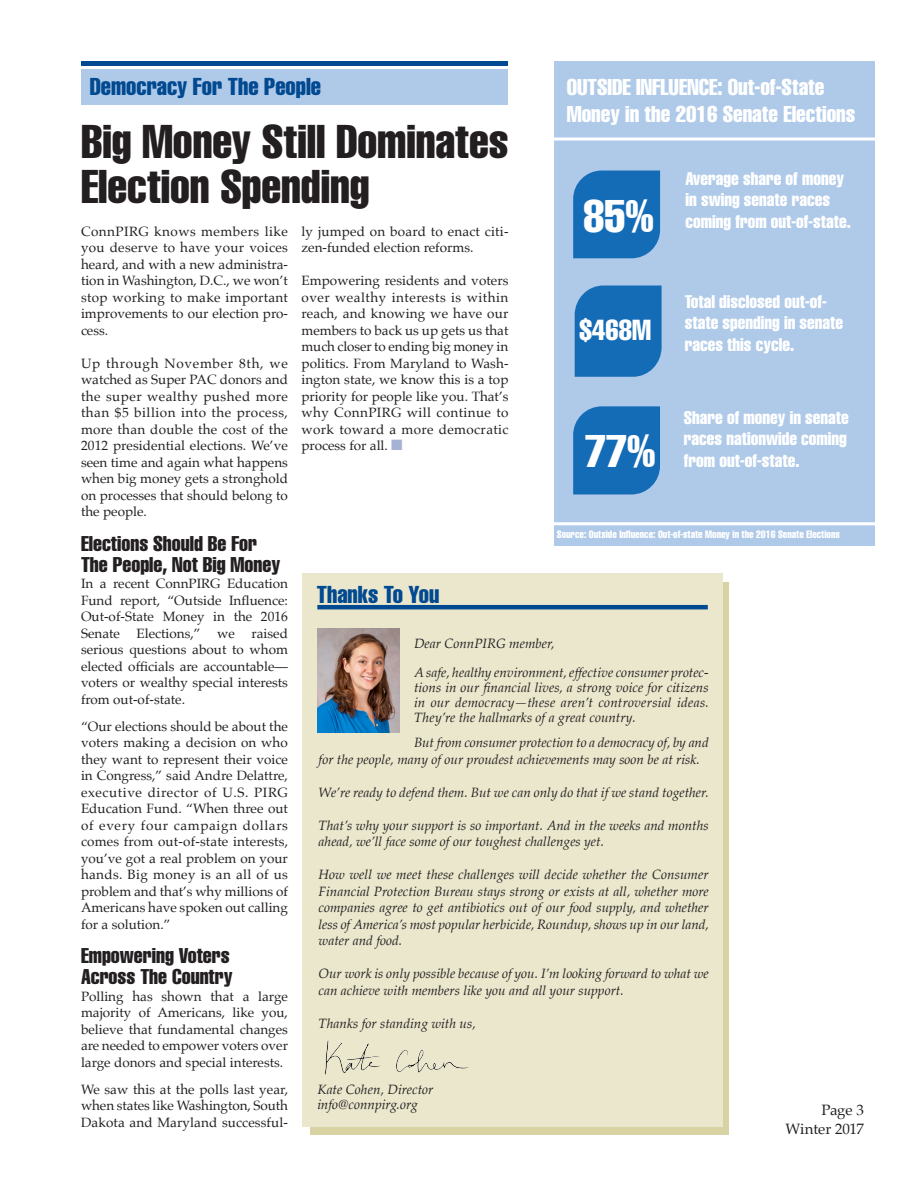
<style>
.page{position:relative;width:918px;height:1188px;background:#fff}
.page>*{position:absolute;margin:0;border:0;box-sizing:border-box;transform-origin:0 0}
.Headline_PAGE_THREE{font:extra-condensed 46.5px/45px "Helvetica";color:#231f20}
.t1{font:extra-condensed 45px "Helvetica";color:#fff}
.t2{font:extra-condensed 28.5px "Helvetica";color:#fff}
.t3{font:extra-condensed 24px "Helvetica";color:#014990}
.t4{font:extra-condensed 22.5px/27px "Helvetica";color:#fff}
.Headlines_PG_TWO{font:extra-condensed 21px/21px "Helvetica";color:#231f20}
.SUBHEADS{font:extra-condensed 21px/21px "Helvetica";color:#231f20}
.t5{font:extra-condensed 18px/21.6px "Helvetica";color:#fff}
.t6{font:15px/19.5px "Palatino";letter-spacing:-.015em;color:#231f20;text-align:right}
.Body_Text{font:13.5px/16.5px "Palatino";color:#231f20;text-align:justify}
.Body_Text-2{font:italic 13.5px/16.5px "Palatino";color:#231f20}
.Member_Letter{font:italic 13.5px/15px "Palatino";letter-spacing:.01em;color:#231f20;text-align:justify}
.Headlines_PG_TWO-2{font:13.5px/16.5px "Palatino";color:#231f20;text-align:justify}
.SUBHEADS-2{font:13.5px/16.5px "Palatino";color:#231f20;text-align:justify}
.t7{font:extra-condensed 10.5px "Helvetica";color:#fff}
.s1{color:#a5b2d4}
</style>
<div class="page">
<div style="left:81px;top:69px;width:427px;height:35px;background:#afcae9"></div>
<hr style="left:81px;top:62px;width:427px;height:4px;background:#014990">
<div style="left:310px;top:582px;width:419px;height:552px;background:#d9d3a3"></div>
<div style="left:302px;top:573px;width:421px;height:553px;background:#eae7cd"></div>
<hr style="left:317px;top:605px;width:391px;height:4px;background:#014990">
<div style="left:554px;top:61px;width:321px;height:485px;background:#afcae9"></div>
<hr style="left:544px;top:522px;width:340px;height:3px;background:#fff">
<div style="left:573px;top:171px;width:87px;height:87px;background:#156cb6"></div>
<div style="left:573px;top:406px;width:87px;height:88px;background:#156cb6"></div>
<div style="left:575px;top:286px;width:87px;height:91px;background:#156cb6"></div>
<hr style="left:546px;top:138px;width:341px;height:3px;background:#fff">
<img style="left:317px;top:628px;width:82px;height:104px">
<img style="left:325px;top:1040px;width:144px;height:35px">
<h3 class="t3" style="left:90px;top:72px;width:233px">Democracy For The People</h3>
<h3 class="t4" style="left:567px;top:73px;width:290px">OUTSIDE INFLUENCE: Out-of-State<br>Money in the 2016 Senate Elections</h3>
<p class="Headline_PAGE_THREE" style="left:81px;top:119px;width:429px">Big Money Still Dominates<br>Election Spending</p>
<p class="Body_Text" style="left:81px;top:223px;width:209px">ConnPIRG knows members like you deserve to have your voices heard, and with a new administra&shy;tion in Washington, D.C., we won’t stop working to make important improvements to our election pro&shy;cess.</p>
<p class="Body_Text" style="left:81px;top:355px;width:209px">Up through November 8th, we watched as Super PAC donors and the super wealthy pushed more than $5 billion into the process, more than double the cost of the 2012 presidential elections. We’ve seen time and again what happens when big money gets a stronghold on processes that should belong to the people.</p>
<p class="Headlines_PG_TWO" style="left:81px;top:532px;width:201px">Elections Should Be For<br>The People, Not Big Money</p>
<p class="Headlines_PG_TWO-2" style="left:81px;top:575px;width:209px">In a recent ConnPIRG Education Fund report, “Outside Influence:<br>Out-of-State Money in the 2016<br>Senate Elections,” we raised serious questions about to whom elected officials are accountable— voters or wealthy special interests from out-of-state.</p>
<p class="Body_Text" style="left:81px;top:718px;width:209px">“Our elections should be about the voters making a decision on who they want to represent their voice in Congress,” said Andre Delattre, executive director of U.S. PIRG Education Fund. “When three out of every four campaign dollars comes from out-of-state interests, you’ve got a real problem on your hands. Big money is an all of us problem and that’s why millions of Americans have spoken out calling for a solution.”</p>
<p class="SUBHEADS" style="left:81px;top:945px;width:153px">Empowering Voters<br>Across The Country</p>
<p class="SUBHEADS-2" style="left:81px;top:988px;width:209px">Polling has shown that a large majority of Americans, like you, believe that fundamental changes are needed to empower voters over large donors and special interests.</p>
<p class="Body_Text" style="left:81px;top:1081px;width:209px">We saw this at the polls last year, when states like Washington, South Dakota and Maryland successful-</p>
<h3 class="t5" style="left:686px;top:167px;width:167px">Average share of money in swing senate races coming from out-of-state.</h3>
<h2 class="t1" style="left:584px;top:187px;width:72px">85%</h2>
<p class="Body_Text" style="left:302px;top:223px;width:208px">ly jumped on board to enact citi&shy;zen-funded election reforms.</p>
<p class="Body_Text" style="left:302px;top:272px;width:209px">Empowering residents and voters over wealthy interests is within reach, and knowing we have our members to back us up gets us that much closer to ending big money in politics. From Maryland to Wash&shy;ington state, we know this is a top priority for people like you. That’s why ConnPIRG will continue to work toward a more democratic process for all. <span class="s1">■</span></p>
<h3 class="t5" style="left:685px;top:290px;width:160px">Total disclosed out-of&shy;state spending in senate races this cycle.</h3>
<h3 class="t2" style="left:579px;top:312px;width:73px">$468M</h3>
<h3 class="t5" style="left:684px;top:406px;width:167px;text-align:justify">Share of money in senate races nationwide coming from out-of-state.</h3>
<h2 class="t1" style="left:585px;top:423px;width:72px">77%</h2>
<p class="t7" style="left:557px;top:528px;width:285px">Source: Outside Influence: Out-of-state Money in the 2016 Senate Elections</p>
<h3 class="t3" style="left:317px;top:579px;width:124px">Thanks To You</h3>
<p class="Body_Text-2" style="left:414px;top:635px;width:142px">Dear ConnPIRG member,</p>
<p class="Member_Letter" style="left:414px;top:664px;width:296px">A safe, healthy environment, effective consumer protec&shy;tions in our financial lives, a strong voice for citizens in our democracy—these aren’t controversial ideas.<br>They’re the hallmarks of a great country.</p>
<p class="Body_Text-2" style="left:319px;top:734px;width:392px;text-indent:95px">But from consumer protection to a democracy of, by and for the people, many of our proudest achievements may soon be at risk.</p>
<p class="Body_Text-2" style="left:319px;top:783px;width:392px">We’re ready to defend them. But we can only do that if we stand together.</p>
<p class="Body_Text-2" style="left:319px;top:816px;width:392px">That’s why your support is so important. And in the weeks and months ahead, we’ll face some of our toughest challenges yet.</p>
<p class="Body_Text-2" style="left:319px;top:866px;width:392px;text-align:justify">How well we meet these challenges will decide whether the Consumer Financial Protection Bureau stays strong or exists at all, whether more companies agree to get antibiotics out of our food supply, and whether less of America’s most popular herbicide, Roundup, shows up in our land, water and food.</p>
<p class="Body_Text-2" style="left:319px;top:965px;width:392px">Our work is only possible because of you. I’m looking forward to what we can achieve with members like you and all your support.</p>
<p class="Body_Text-2" style="left:319px;top:1014px;width:159px">Thanks for standing with us,</p>
<p class="Member_Letter" style="left:317px;top:1082px;width:118px">Kate Cohen, Director</p>
<p class="Member_Letter" style="left:317px;top:1097px;width:102px">info@connpirg.org</p>
<p class="t6" style="left:785px;top:1100px;width:80px">Page 3<br>Winter 2017</p>
</div>
